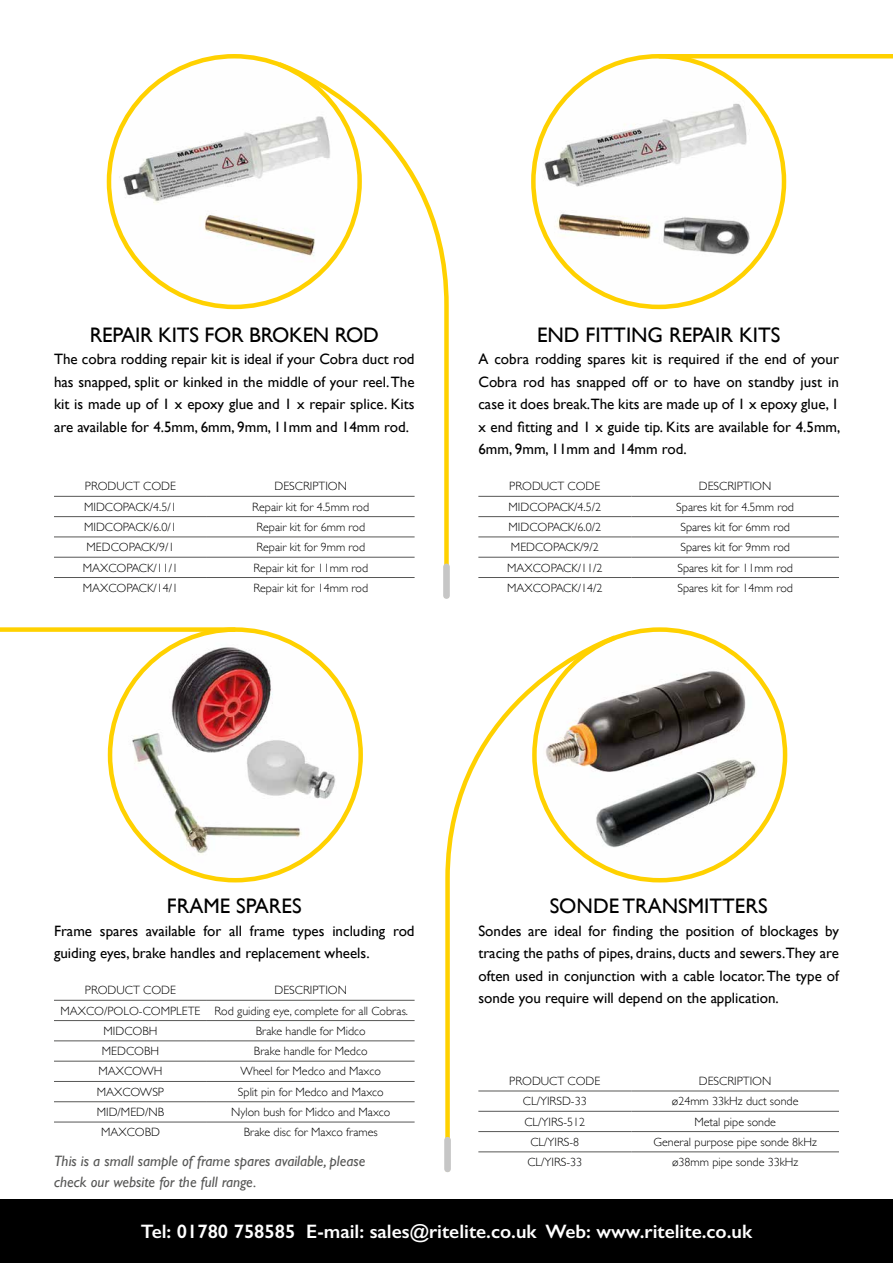
<style>
.page{position:relative;width:893px;height:1263px;background:#fff}
.page>*{position:absolute;margin:0;border:0;box-sizing:border-box;transform-origin:0 0}
.t1{font:21px "Gill Sans";color:#000}
.t2{font:600 19.5px "Gill Sans";color:#fff}
.t3{font:15px/22.5px "Gill Sans";color:#000;text-align:justify}
.t4{font:italic 15px/21px "Gill Sans";color:#575756}
.t5{font:300 12px "Gill Sans";color:#000}
</style>
<div class="page">
<div style="left:0;top:1199px;width:893px;height:64px;background:#000"></div>
<hr style="left:54px;top:496px;width:153px;height:1px;background:#575756">
<hr style="left:207px;top:496px;width:208px;height:1px;background:#575756">
<hr style="left:54px;top:516px;width:153px;height:1px;background:#575756">
<hr style="left:207px;top:516px;width:208px;height:1px;background:#575756">
<hr style="left:54px;top:536px;width:153px;height:1px;background:#575756">
<hr style="left:207px;top:536px;width:208px;height:1px;background:#575756">
<hr style="left:54px;top:557px;width:153px;height:1px;background:#575756">
<hr style="left:207px;top:557px;width:208px;height:1px;background:#575756">
<hr style="left:54px;top:577px;width:153px;height:1px;background:#575756">
<hr style="left:207px;top:577px;width:208px;height:1px;background:#575756">
<hr style="left:54px;top:1000px;width:153px;height:1px;background:#575756">
<hr style="left:207px;top:1000px;width:208px;height:1px;background:#575756">
<hr style="left:54px;top:1020px;width:153px;height:1px;background:#575756">
<hr style="left:207px;top:1020px;width:208px;height:1px;background:#575756">
<hr style="left:54px;top:1040px;width:153px;height:1px;background:#575756">
<hr style="left:207px;top:1040px;width:208px;height:1px;background:#575756">
<hr style="left:54px;top:1061px;width:153px;height:1px;background:#575756">
<hr style="left:207px;top:1061px;width:208px;height:1px;background:#575756">
<hr style="left:54px;top:1081px;width:153px;height:1px;background:#575756">
<hr style="left:207px;top:1081px;width:208px;height:1px;background:#575756">
<hr style="left:54px;top:1101px;width:153px;height:1px;background:#575756">
<hr style="left:207px;top:1101px;width:208px;height:1px;background:#575756">
<hr style="left:54px;top:1122px;width:153px;height:1px;background:#575756">
<hr style="left:207px;top:1122px;width:208px;height:1px;background:#575756">
<hr style="left:478px;top:1090px;width:153px;height:1px;background:#575756">
<hr style="left:631px;top:1090px;width:208px;height:1px;background:#575756">
<hr style="left:478px;top:1111px;width:153px;height:1px;background:#575756">
<hr style="left:631px;top:1111px;width:208px;height:1px;background:#575756">
<hr style="left:478px;top:1131px;width:153px;height:1px;background:#575756">
<hr style="left:631px;top:1131px;width:208px;height:1px;background:#575756">
<hr style="left:478px;top:1151px;width:153px;height:1px;background:#575756">
<hr style="left:631px;top:1151px;width:208px;height:1px;background:#575756">
<hr style="left:478px;top:496px;width:153px;height:1px;background:#575756">
<hr style="left:631px;top:496px;width:208px;height:1px;background:#575756">
<hr style="left:478px;top:516px;width:153px;height:1px;background:#575756">
<hr style="left:631px;top:516px;width:208px;height:1px;background:#575756">
<hr style="left:478px;top:536px;width:153px;height:1px;background:#575756">
<hr style="left:631px;top:536px;width:208px;height:1px;background:#575756">
<hr style="left:478px;top:557px;width:153px;height:1px;background:#575756">
<hr style="left:631px;top:557px;width:208px;height:1px;background:#575756">
<hr style="left:478px;top:577px;width:153px;height:1px;background:#575756">
<hr style="left:631px;top:577px;width:208px;height:1px;background:#575756">
<img style="left:533px;top:56px;width:251px;height:251px;border-radius:125px">
<div style="left:659px;top:54px;width:234px;height:5px;background:#ffd100"></div>
<img style="left:112px;top:632px;width:247px;height:246px">
<div style="left:0;top:627px;width:235px;height:5px;background:#ffd100"></div>
<img style="left:109px;top:56px;width:251px;height:251px;border-radius:125px">
<svg style="left:275px;top:60px;width:175px;height:539px"></svg>
<div style="left:443px;top:564px;width:7px;height:35px;background:#c6c6c6;border-radius:3px"></div>
<img style="left:534px;top:630px;width:251px;height:250px;border-radius:125px">
<svg style="left:444px;top:634px;width:175px;height:539px"></svg>
<div style="left:444px;top:1137px;width:7px;height:35px;background:#c6c6c6;border-radius:3px"></div>
<h1 class="t1" style="left:90px;top:322px;width:291px">REPAIR KITS FOR BROKEN ROD</h1>
<p class="t3" style="left:54px;top:348px;width:362px">The cobra rodding repair kit is ideal if your Cobra duct rod has snapped, split or kinked in the middle of your reel. The kit is made up of 1 x epoxy glue and 1 x repair splice. Kits are available for 4.5mm, 6mm, 9mm, 11mm and 14mm rod.</p>
<p class="t5" style="left:85px;top:477px;width:93px">PRODUCT CODE</p>
<p class="t5" style="left:274px;top:477px;width:74px">DESCRIPTION</p>
<p class="t5" style="left:84px;top:497px;width:94px">MIDCOPACK/4.5/1</p>
<p class="t5" style="left:252px;top:497px;width:118px">Repair kit for 4.5mm rod</p>
<p class="t5" style="left:84px;top:517px;width:94px">MIDCOPACK/6.0/1</p>
<p class="t5" style="left:256px;top:517px;width:110px">Repair kit for 6mm rod</p>
<p class="t5" style="left:87px;top:538px;width:89px">MEDCOPACK/9/1</p>
<p class="t5" style="left:256px;top:538px;width:110px">Repair kit for 9mm rod</p>
<p class="t5" style="left:83px;top:558px;width:97px">MAXCOPACK/11/1</p>
<p class="t5" style="left:253px;top:558px;width:116px">Repair kit for 11mm rod</p>
<p class="t5" style="left:83px;top:578px;width:97px">MAXCOPACK/14/1</p>
<p class="t5" style="left:253px;top:578px;width:116px">Repair kit for 14mm rod</p>
<h1 class="t1" style="left:537px;top:322px;width:245px">END FITTING REPAIR KITS</h1>
<p class="t3" style="left:478px;top:348px;width:364px">A cobra rodding spares kit is required if the end of your Cobra rod has snapped off or to have on standby just in case it does break.The kits are made up of 1 x epoxy glue, 1 x end fitting and 1 x guide tip. Kits are available for 4.5mm, 6mm, 9mm, 11mm and 14mm rod.</p>
<p class="t5" style="left:509px;top:477px;width:93px">PRODUCT CODE</p>
<p class="t5" style="left:699px;top:477px;width:74px">DESCRIPTION</p>
<p class="t5" style="left:509px;top:497px;width:94px">MIDCOPACK/4.5/2</p>
<p class="t5" style="left:676px;top:497px;width:119px">Spares kit for 4.5mm rod</p>
<p class="t5" style="left:509px;top:517px;width:94px">MIDCOPACK/6.0/2</p>
<p class="t5" style="left:680px;top:517px;width:111px">Spares kit for 6mm rod</p>
<p class="t5" style="left:511px;top:538px;width:89px">MEDCOPACK/9/2</p>
<p class="t5" style="left:680px;top:538px;width:111px">Spares kit for 9mm rod</p>
<p class="t5" style="left:507px;top:558px;width:97px">MAXCOPACK/11/2</p>
<p class="t5" style="left:677px;top:558px;width:117px">Spares kit for 11mm rod</p>
<p class="t5" style="left:507px;top:578px;width:97px">MAXCOPACK/14/2</p>
<p class="t5" style="left:677px;top:578px;width:117px">Spares kit for 14mm rod</p>
<h1 class="t1" style="left:167px;top:894px;width:136px">FRAME SPARES</h1>
<p class="t3" style="left:54px;top:919px;width:362px">Frame spares available for all frame types including rod guiding eyes, brake handles and replacement wheels.</p>
<p class="t5" style="left:85px;top:981px;width:93px">PRODUCT CODE</p>
<p class="t5" style="left:274px;top:981px;width:74px">DESCRIPTION</p>
<p class="t5" style="left:60px;top:1001px;width:349px">MAXCO/POLO-COMPLETE Rod guiding eye, complete for all Cobras.</p>
<p class="t5" style="left:104px;top:1021px;width:55px">MIDCOBH</p>
<p class="t5" style="left:256px;top:1021px;width:112px">Brake handle for Midco</p>
<p class="t5" style="left:102px;top:1042px;width:59px">MEDCOBH</p>
<p class="t5" style="left:254px;top:1042px;width:115px">Brake handle for Medco</p>
<p class="t5" style="left:98px;top:1062px;width:66px">MAXCOWH</p>
<p class="t5" style="left:241px;top:1062px;width:142px">Wheel for Medco and Maxco</p>
<p class="t5" style="left:97px;top:1082px;width:69px">MAXCOWSP</p>
<p class="t5" style="left:238px;top:1082px;width:147px">Split pin for Medco and Maxco</p>
<p class="t5" style="left:97px;top:1103px;width:69px">MID/MED/NB</p>
<p class="t5" style="left:231px;top:1103px;width:160px">Nylon bush for Midco and Maxco</p>
<p class="t5" style="left:101px;top:1123px;width:60px">MAXCOBD</p>
<p class="t5" style="left:244px;top:1123px;width:136px">Brake disc for Maxco frames</p>
<p class="t4" style="left:54px;top:1150px;width:313px">This is a small sample of frame spares available, please check our website for the full range.</p>
<h1 class="t1" style="left:550px;top:894px;width:219px">SONDE TRANSMITTERS</h1>
<p class="t3" style="left:478px;top:919px;width:362px">Sondes are ideal for finding the position of blockages by tracing the paths of pipes, drains, ducts and sewers.They are often used in conjunction with a cable locator. The type of sonde you require will depend on the application.</p>
<p class="t5" style="left:509px;top:1071px;width:93px">PRODUCT CODE</p>
<p class="t5" style="left:699px;top:1071px;width:74px">DESCRIPTION</p>
<p class="t5" style="left:523px;top:1092px;width:65px">CL/YIRSD-33</p>
<p class="t5" style="left:672px;top:1092px;width:128px">ø24mm 33kHz duct sonde</p>
<p class="t5" style="left:524px;top:1112px;width:62px">CL/YIRS-512</p>
<p class="t5" style="left:694px;top:1112px;width:83px">Metal pipe sonde</p>
<p class="t5" style="left:530px;top:1132px;width:50px">CL/YIRS-8</p>
<p class="t5" style="left:653px;top:1132px;width:165px">General purpose pipe sonde 8kHz</p>
<p class="t5" style="left:527px;top:1153px;width:56px">CL/YIRS-33</p>
<p class="t5" style="left:672px;top:1153px;width:128px">ø38mm pipe sonde 33kHz</p>
<h2 class="t2" style="left:141px;top:1220px;width:613px">Tel: 01780 758585 E-mail: sales@ritelite.co.uk Web: www.ritelite.co.uk</h2>
</div>
